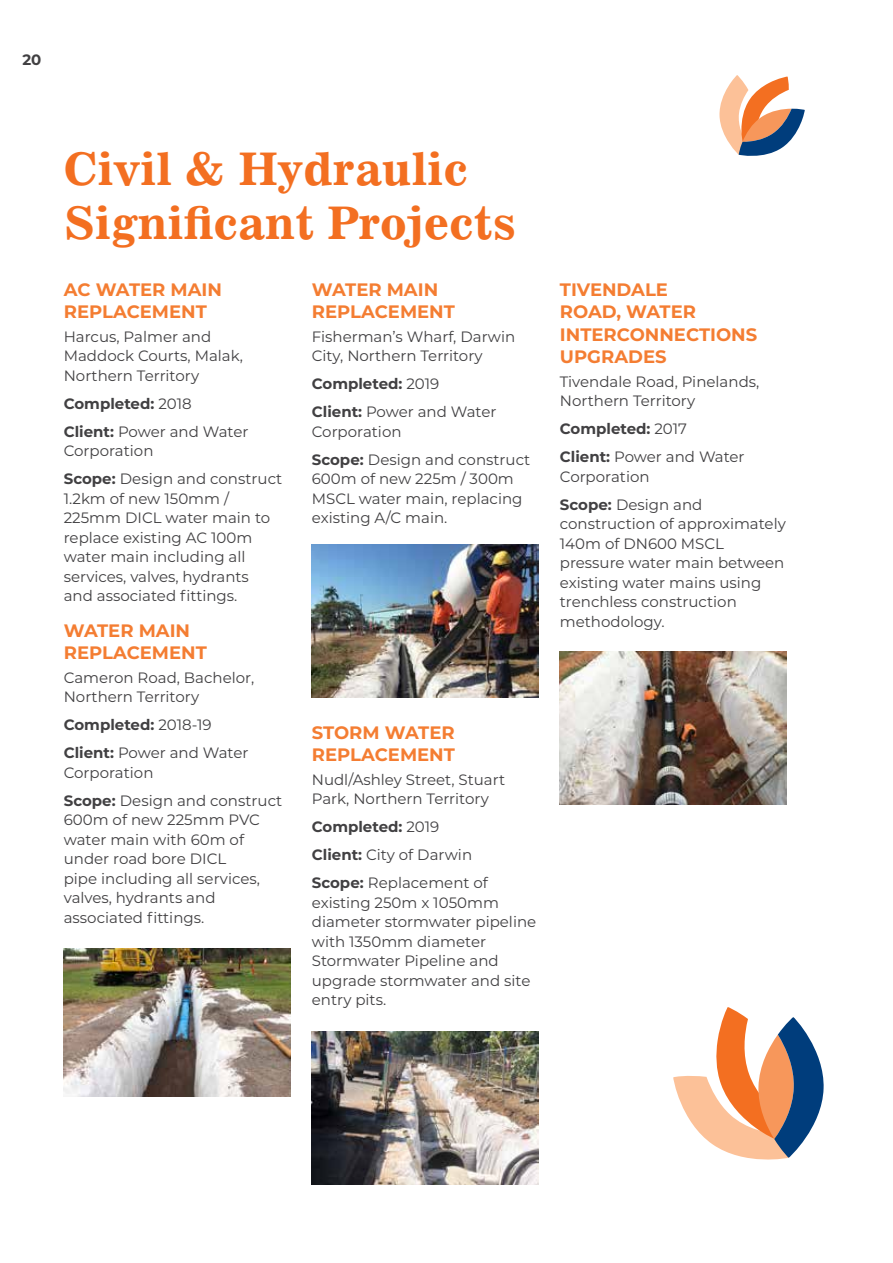
<style>
.page{position:relative;width:893px;height:1263px;background:#fff}
.page>*{position:absolute;margin:0;border:0;box-sizing:border-box;transform-origin:0 0}
.t1{font:700 45px/54px "News 702 BT";color:#f36f21}
.t2{font:700 18px/22.5px "Montserrat";color:#f47d32}
.t3{font:15px/19.5px "Montserrat";color:#414042}
.t4{font:700 15px/28px "Montserrat";color:#414042}
.s1{font-weight:400}
.s2{font-weight:700}
</style>
<div class="page">
<svg style="left:719px;top:75px;width:86px;height:81px"></svg>
<svg style="left:673px;top:1007px;width:151px;height:153px"></svg>
<img style="left:64px;top:949px;width:227px;height:147px">
<img style="left:312px;top:544px;width:227px;height:153px">
<img style="left:560px;top:651px;width:227px;height:153px">
<img style="left:312px;top:1031px;width:227px;height:153px">
<p class="t4" style="left:22px;top:45px;width:21px">20</p>
<h1 class="t1" style="left:64px;top:141px;width:453px">Civil &amp; Hydraulic<br>Significant Projects</h1>
<p class="t2" style="left:64px;top:277px;width:160px">AC WATER MAIN<br>REPLACEMENT</p>
<p class="t3" style="left:64px;top:326px;width:181px">Harcus, Palmer and<br>Maddock Courts, Malak,<br>Northern Territory</p>
<p class="t4" style="left:64px;top:389px;width:186px">Completed: <span class="s1">2018<br></span>Client: <span class="s1">Power and Water</span></p>
<p class="t3" style="left:64px;top:436px;width:220px;line-height:28px">Corporation<br><span class="s2">Scope:</span> Design and construct</p>
<p class="t3" style="left:64px;top:488px;width:208px">1.2km of new 150mm /<br>225mm DICL water main to replace existing AC 100m water main including all services, valves, hydrants and associated fittings.</p>
<p class="t2" style="left:64px;top:618px;width:145px">WATER MAIN<br>REPLACEMENT</p>
<p class="t3" style="left:64px;top:667px;width:192px">Cameron Road, Bachelor,<br>Northern Territory</p>
<p class="t3" style="left:64px;top:710px;width:186px;line-height:28px"><span class="s2">Completed:</span> 2018-19<br><span class="s2">Client:</span> Power and Water</p>
<p class="t3" style="left:64px;top:758px;width:220px;line-height:28px">Corporation<br><span class="s2">Scope:</span> Design and construct</p>
<p class="t3" style="left:64px;top:810px;width:198px">600m of new 225mm PVC water main with 60m of under road bore DICL pipe including all services, valves, hydrants and associated fittings.</p>
<p class="t2" style="left:312px;top:277px;width:145px">WATER MAIN<br>REPLACEMENT</p>
<p class="t3" style="left:312px;top:326px;width:205px">Fisherman’s Wharf, Darwin<br>City, Northern Territory</p>
<p class="t4" style="left:312px;top:369px;width:186px">Completed: <span class="s1">2019<br></span>Client: <span class="s1">Power and Water</span></p>
<p class="t3" style="left:312px;top:417px;width:220px;line-height:28px">Corporation<br><span class="s2">Scope:</span> Design and construct</p>
<p class="t3" style="left:312px;top:469px;width:212px">600m of new 225m / 300m<br>MSCL water main, replacing existing A/C main.</p>
<p class="t2" style="left:312px;top:720px;width:145px">STORM WATER<br>REPLACEMENT</p>
<p class="t3" style="left:312px;top:769px;width:195px">Nudl/Ashley Street, Stuart<br>Park, Northern Territory</p>
<p class="t3" style="left:312px;top:812px;width:178px;line-height:28px"><span class="s2">Completed:</span> 2019<br><span class="s2">Client:</span> City of Darwin<br><span class="s2">Scope:</span> Replacement of</p>
<p class="t3" style="left:312px;top:892px;width:226px">existing 250m x 1050mm diameter stormwater pipeline with 1350mm diameter<br>Stormwater Pipeline and upgrade stormwater and site entry pits.</p>
<p class="t2" style="left:560px;top:277px;width:199px">TIVENDALE<br>ROAD, WATER<br>INTERCONNECTIONS<br>UPGRADES</p>
<p class="t3" style="left:560px;top:371px;width:201px">Tivendale Road, Pinelands,<br>Northern Territory</p>
<p class="t4" style="left:560px;top:414px;width:186px">Completed: <span class="s1">2017<br></span>Client: <span class="s1">Power and Water</span></p>
<p class="t3" style="left:560px;top:462px;width:144px;line-height:28px">Corporation<br><span class="s2">Scope:</span> Design and</p>
<p class="t3" style="left:560px;top:514px;width:227px">construction of approximately<br>140m of DN600 MSCL pressure water main between existing water mains using trenchless construction methodology.</p>
</div>
